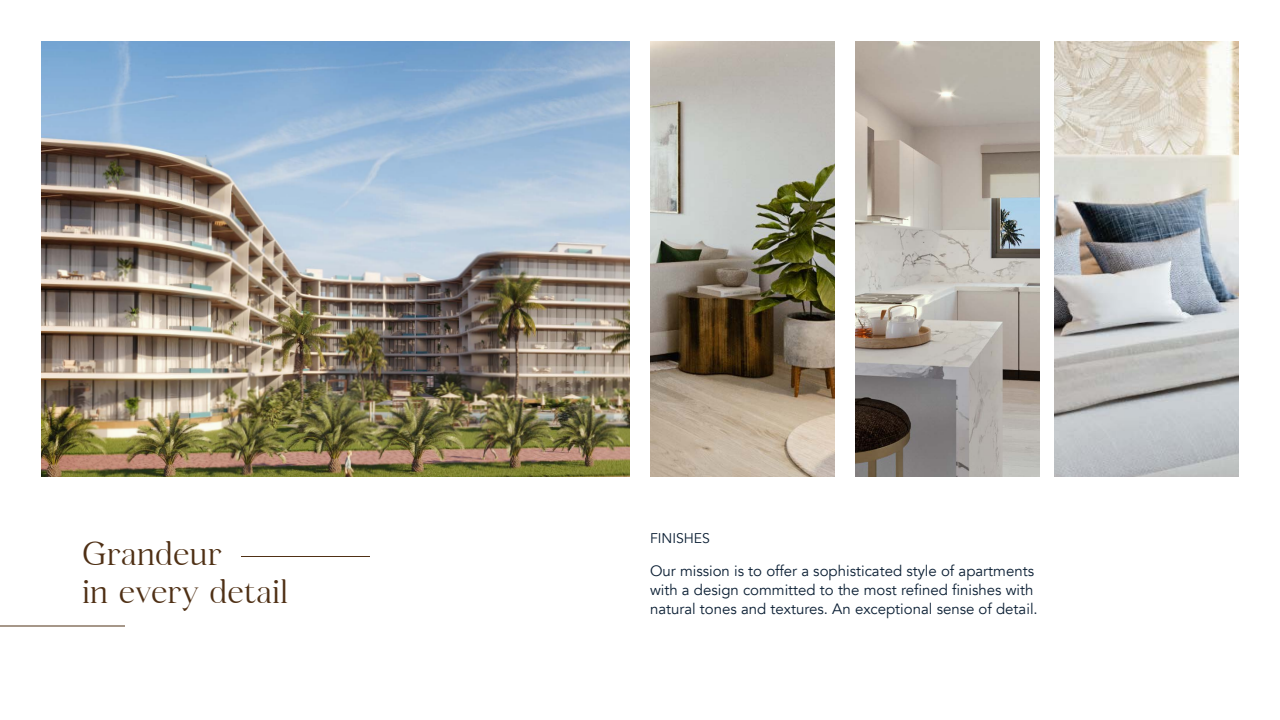
<style>
.page{position:relative;width:1280px;height:720px;background:#fff}
.page>*{position:absolute;margin:0;border:0;box-sizing:border-box;transform-origin:0 0}
.t1{font:32px/38.4px "Mighty Wings";color:#4f3015}
.t2{font:15px/19px "Avenir";color:#0b1f34}
.t3{font:14px "Avenir";color:#0b1f34}
</style>
<div class="page">
<img style="left:1054px;top:41px;width:185px;height:436px">
<img style="left:855px;top:41px;width:185px;height:436px">
<img style="left:650px;top:41px;width:185px;height:436px">
<img style="left:41px;top:41px;width:589px;height:436px">
<hr style="left:0;top:626px;width:125px;height:1px;background:#4f3015">
<hr style="left:241px;top:556px;width:129px;height:1px;background:#4f3015">
<h1 class="t1" style="left:82px;top:535px;width:208px">Grandeur<br>in every detail</h1>
<p class="t3" style="left:650px;top:529px;width:62px">FINISHES</p>
<p class="t2" style="left:650px;top:562px;width:389px">Our mission is to offer a sophisticated style of apartments with a design committed to the most refined finishes with natural tones and textures. An exceptional sense of detail.</p>
</div>
